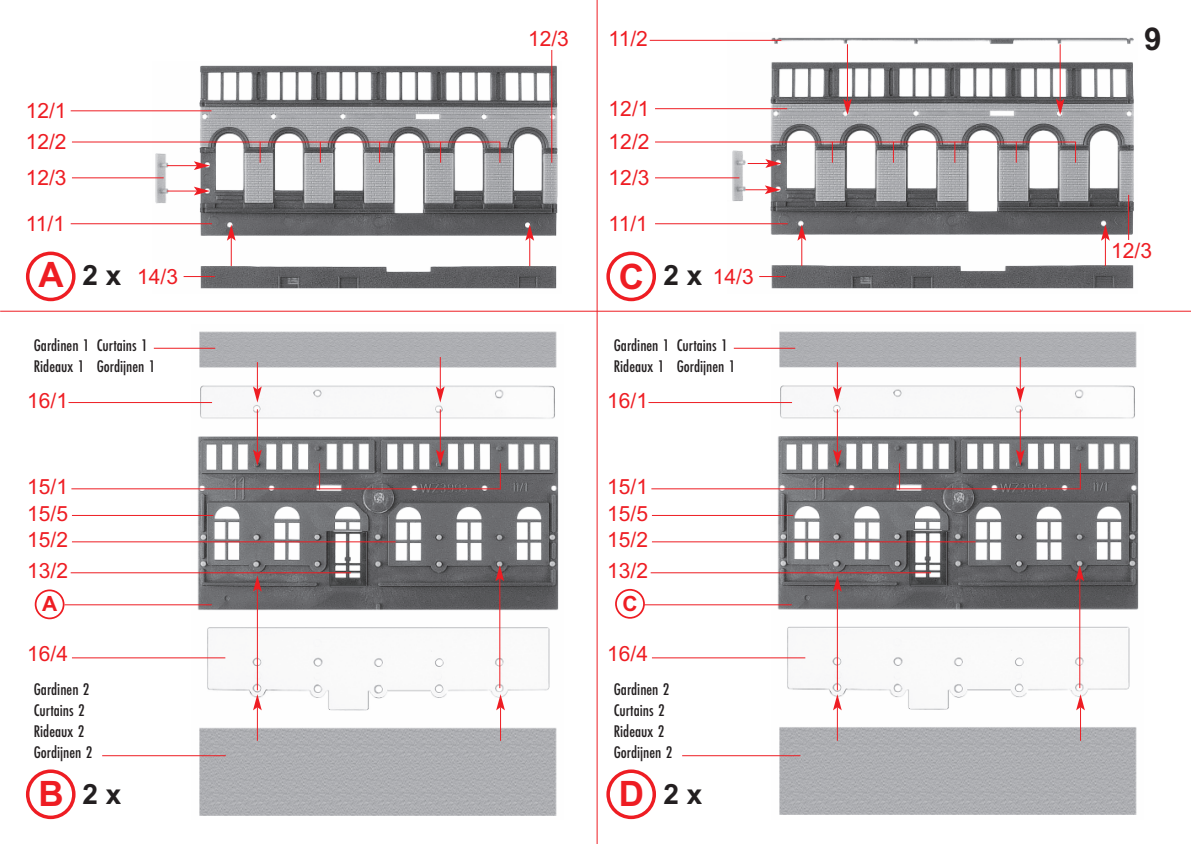
<style>
.page{position:relative;width:1191px;height:844px;background:#fff}
.page>*{position:absolute;margin:0;border:0;box-sizing:border-box;transform-origin:0 0}
.t1{font:700 35px "Arial";color:#ee1d23}
.t2{font:700 31.5px "Arial";color:#231f20}
.t3{font:700 28px "Arial";color:#231f20}
.t4{font:21px/26.4px "Arial";color:#ee1d23}
.t5{font:700 21px "Arial";color:#ee1d23}
.t6{font:17.5px/21px "Futura EF Medium Con";color:#231f20}
</style>
<div class="page">
<img style="left:152px;top:61px;width:406px;height:228px">
<img style="left:192px;top:331px;width:367px;height:485px">
<img style="left:727px;top:37px;width:407px;height:252px">
<img style="left:771px;top:331px;width:368px;height:484px">
<hr style="left:596px;top:0;width:1px;height:843px;background:#ee1d23">
<hr style="left:0;top:311px;width:1191px;height:1px;background:#ee1d23">
<hr style="left:551px;top:50px;width:1px;height:113px;background:#ee1d23">
<svg style="left:499px;top:142px;width:1px;height:21px"></svg>
<svg style="left:440px;top:142px;width:1px;height:21px"></svg>
<svg style="left:379px;top:142px;width:1px;height:21px"></svg>
<svg style="left:320px;top:142px;width:1px;height:21px"></svg>
<svg style="left:260px;top:142px;width:1px;height:21px"></svg>
<hr style="left:649px;top:40px;width:132px;height:1px;background:#ee1d23">
<hr style="left:71px;top:110px;width:140px;height:1px;background:#ee1d23">
<hr style="left:72px;top:141px;width:428px;height:1px;background:#ee1d23">
<hr style="left:72px;top:177px;width:92px;height:1px;background:#ee1d23">
<hr style="left:71px;top:223px;width:141px;height:1px;background:#ee1d23">
<hr style="left:68px;top:402px;width:144px;height:1px;background:#ee1d23">
<hr style="left:71px;top:488px;width:429px;height:1px;background:#ee1d23">
<svg style="left:500px;top:463px;width:1px;height:26px"></svg>
<svg style="left:319px;top:463px;width:1px;height:25px"></svg>
<hr style="left:72px;top:515px;width:141px;height:1px;background:#ee1d23">
<hr style="left:72px;top:541px;width:323px;height:1px;background:#ee1d23">
<hr style="left:71px;top:572px;width:280px;height:1px;background:#ee1d23">
<hr style="left:64px;top:604px;width:148px;height:1px;background:#ee1d23">
<hr style="left:72px;top:657px;width:153px;height:1px;background:#ee1d23">
<hr style="left:102px;top:755px;width:124px;height:1px;background:#ee1d23">
<hr style="left:154px;top:348px;width:61px;height:1px;background:#ee1d23">
<hr style="left:184px;top:276px;width:31px;height:1px;background:#ee1d23">
<hr style="left:167px;top:165px;width:30px;height:1px;background:#ee1d23">
<svg style="left:194px;top:161px;width:16px;height:9px"></svg>
<hr style="left:167px;top:190px;width:30px;height:1px;background:#ee1d23">
<svg style="left:194px;top:187px;width:16px;height:8px"></svg>
<svg style="left:227px;top:224px;width:9px;height:42px"></svg>
<hr style="left:257px;top:409px;width:1px;height:43px;background:#ee1d23">
<svg style="left:253px;top:449px;width:9px;height:16px"></svg>
<hr style="left:257px;top:588px;width:1px;height:102px;background:#ee1d23">
<svg style="left:253px;top:575px;width:9px;height:16px"></svg>
<hr style="left:257px;top:707px;width:1px;height:33px;background:#ee1d23">
<svg style="left:253px;top:694px;width:9px;height:16px"></svg>
<hr style="left:500px;top:707px;width:1px;height:33px;background:#ee1d23">
<svg style="left:496px;top:694px;width:9px;height:16px"></svg>
<hr style="left:499px;top:578px;width:1px;height:110px;background:#ee1d23">
<svg style="left:495px;top:565px;width:9px;height:16px"></svg>
<hr style="left:440px;top:409px;width:1px;height:43px;background:#ee1d23">
<svg style="left:436px;top:449px;width:9px;height:16px"></svg>
<svg style="left:253px;top:362px;width:9px;height:40px"></svg>
<hr style="left:440px;top:357px;width:1px;height:32px;background:#ee1d23">
<svg style="left:436px;top:386px;width:9px;height:16px"></svg>
<svg style="left:525px;top:224px;width:9px;height:42px"></svg>
<hr style="left:1128px;top:195px;width:1px;height:45px;background:#ee1d23">
<svg style="left:1075px;top:142px;width:1px;height:21px"></svg>
<svg style="left:1015px;top:142px;width:1px;height:21px"></svg>
<svg style="left:954px;top:142px;width:1px;height:21px"></svg>
<svg style="left:893px;top:142px;width:1px;height:21px"></svg>
<svg style="left:832px;top:142px;width:1px;height:21px"></svg>
<hr style="left:655px;top:108px;width:132px;height:1px;background:#ee1d23">
<hr style="left:655px;top:141px;width:420px;height:1px;background:#ee1d23">
<hr style="left:655px;top:177px;width:84px;height:1px;background:#ee1d23">
<hr style="left:655px;top:223px;width:132px;height:1px;background:#ee1d23">
<svg style="left:759px;top:276px;width:26px;height:1px"></svg>
<svg style="left:747px;top:159px;width:34px;height:9px"></svg>
<hr style="left:847px;top:44px;width:1px;height:58px;background:#ee1d23">
<svg style="left:843px;top:99px;width:9px;height:16px"></svg>
<hr style="left:1059px;top:44px;width:1px;height:58px;background:#ee1d23">
<svg style="left:1055px;top:99px;width:9px;height:16px"></svg>
<svg style="left:745px;top:185px;width:36px;height:9px"></svg>
<svg style="left:797px;top:224px;width:9px;height:42px"></svg>
<svg style="left:1101px;top:224px;width:8px;height:42px"></svg>
<svg style="left:26px;top:251px;width:50px;height:50px"></svg>
<svg style="left:26px;top:769px;width:50px;height:49px"></svg>
<svg style="left:606px;top:251px;width:50px;height:50px"></svg>
<svg style="left:606px;top:769px;width:50px;height:49px"></svg>
<svg style="left:35px;top:589px;width:29px;height:30px"></svg>
<svg style="left:615px;top:588px;width:30px;height:30px"></svg>
<hr style="left:648px;top:402px;width:144px;height:1px;background:#ee1d23">
<hr style="left:651px;top:488px;width:429px;height:1px;background:#ee1d23">
<svg style="left:1079px;top:463px;width:1px;height:26px"></svg>
<svg style="left:899px;top:463px;width:1px;height:25px"></svg>
<hr style="left:652px;top:515px;width:141px;height:1px;background:#ee1d23">
<hr style="left:652px;top:541px;width:323px;height:1px;background:#ee1d23">
<hr style="left:650px;top:572px;width:281px;height:1px;background:#ee1d23">
<hr style="left:644px;top:604px;width:147px;height:1px;background:#ee1d23">
<hr style="left:652px;top:657px;width:153px;height:1px;background:#ee1d23">
<hr style="left:682px;top:755px;width:118px;height:1px;background:#ee1d23">
<hr style="left:734px;top:348px;width:61px;height:1px;background:#ee1d23">
<hr style="left:837px;top:409px;width:1px;height:43px;background:#ee1d23">
<svg style="left:833px;top:449px;width:8px;height:16px"></svg>
<hr style="left:837px;top:588px;width:1px;height:102px;background:#ee1d23">
<svg style="left:833px;top:575px;width:8px;height:16px"></svg>
<hr style="left:837px;top:707px;width:1px;height:33px;background:#ee1d23">
<svg style="left:833px;top:694px;width:8px;height:16px"></svg>
<hr style="left:1080px;top:707px;width:1px;height:33px;background:#ee1d23">
<svg style="left:1076px;top:694px;width:9px;height:16px"></svg>
<hr style="left:1079px;top:578px;width:1px;height:110px;background:#ee1d23">
<svg style="left:1075px;top:565px;width:9px;height:16px"></svg>
<hr style="left:1019px;top:409px;width:1px;height:43px;background:#ee1d23">
<svg style="left:1016px;top:449px;width:8px;height:16px"></svg>
<svg style="left:833px;top:362px;width:8px;height:40px"></svg>
<hr style="left:1019px;top:357px;width:1px;height:32px;background:#ee1d23">
<svg style="left:1016px;top:386px;width:8px;height:16px"></svg>
<p class="t4" style="left:26px;top:95px;width:42px;line-height:31.2px">12/1<br>12/2</p>
<p class="t4" style="left:26px;top:155px;width:42px;line-height:45.9px">12/3<br>11/1</p>
<p class="t4" style="left:528px;top:25px;width:42px">12/3</p>
<h2 class="t2" style="left:1144px;top:20px;width:19px">9</h2>
<p class="t4" style="left:608px;top:25px;width:41px">11/2</p>
<p class="t4" style="left:608px;top:92px;width:42px;line-height:33.2px">12/1<br>12/2</p>
<p class="t4" style="left:608px;top:155px;width:42px;line-height:45.9px">12/3<br>11/1</p>
<p class="t4" style="left:1111px;top:237px;width:42px">12/3</p>
<h1 class="t1" style="left:38px;top:255px;width:27px">A</h1>
<p class="t4" style="left:713px;top:263px;width:42px">14/3</p>
<h1 class="t1" style="left:619px;top:256px;width:27px">C</h1>
<h3 class="t3" style="left:82px;top:259px;width:40px">2 x</h3>
<h3 class="t3" style="left:663px;top:259px;width:40px">2 x</h3>
<p class="t4" style="left:137px;top:263px;width:42px">14/3</p>
<p class="t6" style="left:34px;top:335px;width:123px">Gardinen 1 Curtains 1<br>Rideaux 1 Gordijnen 1</p>
<p class="t6" style="left:613px;top:335px;width:123px">Gardinen 1 Curtains 1<br>Rideaux 1 Gordijnen 1</p>
<p class="t4" style="left:27px;top:387px;width:42px">16/1</p>
<p class="t4" style="left:607px;top:387px;width:42px">16/1</p>
<p class="t4" style="left:27px;top:473px;width:42px;text-align:justify">15/1<br>15/5<br>15/2</p>
<p class="t4" style="left:27px;top:557px;width:42px">13/2</p>
<p class="t4" style="left:607px;top:473px;width:42px;text-align:justify">15/1<br>15/5<br>15/2</p>
<p class="t4" style="left:607px;top:557px;width:42px">13/2</p>
<p class="t5" style="left:42px;top:591px;width:17px">A</p>
<p class="t5" style="left:622px;top:591px;width:17px">C</p>
<p class="t4" style="left:27px;top:640px;width:42px">16/4</p>
<p class="t6" style="left:34px;top:679px;width:60px">Gardinen 2<br>Curtains 2<br>Rideaux 2<br>Gordijnen 2</p>
<p class="t4" style="left:607px;top:640px;width:42px">16/4</p>
<p class="t6" style="left:613px;top:679px;width:60px">Gardinen 2<br>Curtains 2<br>Rideaux 2<br>Gordijnen 2</p>
<h1 class="t1" style="left:38px;top:773px;width:27px">B</h1>
<h1 class="t1" style="left:619px;top:773px;width:27px">D</h1>
<h3 class="t3" style="left:82px;top:777px;width:40px">2 x</h3>
<h3 class="t3" style="left:663px;top:777px;width:40px">2 x</h3>
</div>
